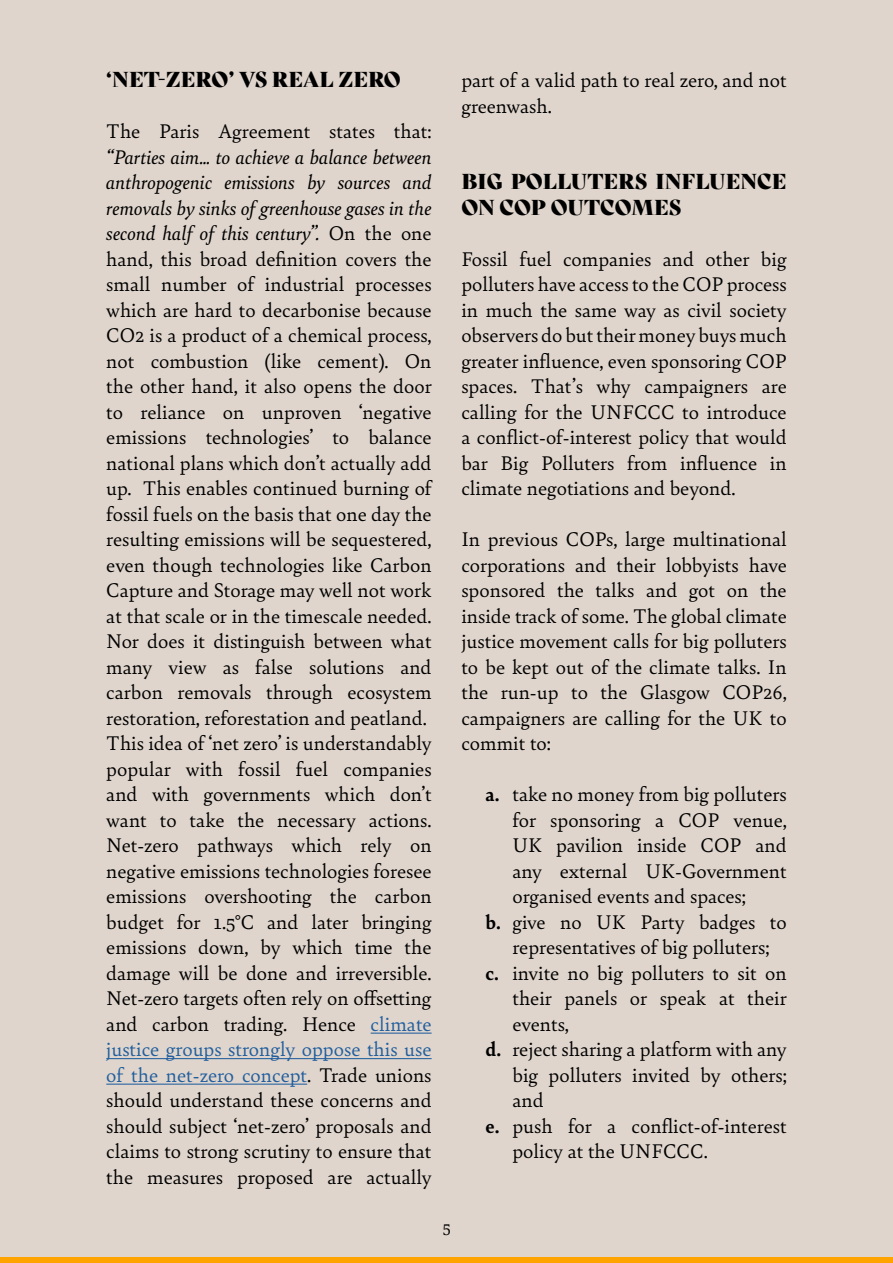
<style>
.page{position:relative;width:893px;height:1263px;background:#dfd5cc}
.page>*{position:absolute;margin:0;border:0;box-sizing:border-box;transform-origin:0 0}
.t1{font:21px/25.5px "Bely";color:#000}
.t2{font:21px/25.5px "Bely Display";color:#000}
.t3{font:18px "Bely";color:#000}
.s1{font-style:italic}
.s2{color:#215e9e}
.s3{font-weight:700}
</style>
<div class="page">
<div style="left:0;top:1257px;width:893px;height:6px;background:#ffa300"></div>
<hr style="left:371px;top:1032px;width:61px;height:2px;background:#215e9e">
<hr style="left:106px;top:1058px;width:326px;height:1px;background:#215e9e">
<hr style="left:106px;top:1083px;width:201px;height:2px;background:#215e9e">
<p class="t2" style="left:106px;top:65px;width:296px">‘NET-ZERO’ VS REAL ZERO</p>
<p class="t1" style="left:106px;top:118px;width:327px">The Paris Agreement states that:</p>
<p class="t1" style="left:106px;top:143px;width:327px"><span class="s1">“Parties aim… to achieve a balance between anthropogenic emissions by sources and removals by sinks of greenhouse gases in the second half of this century”.</span> On the one hand, this broad definition covers the small number of industrial processes which are hard to decarbonise because CO2 is a product of a chemical process, not combustion (like cement). On the other hand, it also opens the door to reliance on unproven ‘negative emissions technologies’ to balance national plans which don’t actually add up. This enables continued burning of fossil fuels on the basis that one day the resulting emissions will be sequestered, even though technologies like Carbon Capture and Storage may well not work at that scale or in the timescale needed.<br>Nor does it distinguish between what many view as false solutions and carbon removals through ecosystem restoration, reforestation and peatland.<br>This idea of ‘net zero’ is understandably popular with fossil fuel companies and with governments which don’t want to take the necessary actions.<br>Net-zero pathways which rely on negative emissions technologies foresee emissions overshooting the carbon budget for 1.5°C and later bringing emissions down, by which time the damage will be done and irreversible.<br>Net-zero targets often rely on offsetting and carbon trading. Hence <span class="s2">climate justice groups strongly oppose this use of the net-zero concept</span>. Trade unions should understand these concerns and should subject ‘net-zero’ proposals and claims to strong scrutiny to ensure that the measures proposed are actually</p>
<p class="t1" style="left:461px;top:66px;width:327px">part of a valid path to real zero, and not greenwash.</p>
<p class="t2" style="left:461px;top:167px;width:327px">BIG POLLUTERS INFLUENCE<br>ON COP OUTCOMES</p>
<p class="t1" style="left:461px;top:245px;width:327px;text-align:justify">Fossil fuel companies and other big polluters have access to the COP process in much the same way as civil society observers do but their money buys much greater influence, even sponsoring COP spaces. That’s why campaigners are calling for the UNFCCC to introduce a conflict-of-interest policy that would bar Big Polluters from influence in climate negotiations and beyond.</p>
<p class="t1" style="left:461px;top:525px;width:327px;text-align:justify">In previous COPs, large multinational corporations and their lobbyists have sponsored the talks and got on the inside track of some. The global climate justice movement calls for big polluters to be kept out of the climate talks. In the run-up to the Glasgow COP26, campaigners are calling for the UK to commit to:</p>
<p class="t1" style="left:485px;top:780px;width:303px"><span class="s3">a.</span> take no money from big polluters</p>
<p class="t1" style="left:512px;top:806px;width:276px">for sponsoring a COP venue,</p>
<p class="t1" style="left:512px;top:831px;width:276px">UK pavilion inside COP and</p>
<p class="t1" style="left:512px;top:857px;width:276px">any external UK-Government</p>
<p class="t1" style="left:512px;top:882px;width:235px">organised events and spaces;</p>
<p class="t1" style="left:485px;top:908px;width:303px"><span class="s3">b.</span> give no UK Party badges to</p>
<p class="t1" style="left:512px;top:933px;width:258px">representatives of big polluters;</p>
<p class="t1" style="left:485px;top:959px;width:303px"><span class="s3">c.</span> invite no big polluters to sit on</p>
<p class="t1" style="left:512px;top:984px;width:276px">their panels or speak at their</p>
<p class="t1" style="left:512px;top:1010px;width:58px">events,</p>
<p class="t1" style="left:485px;top:1035px;width:303px"><span class="s3">d.</span> reject sharing a platform with any</p>
<p class="t1" style="left:512px;top:1061px;width:276px">big polluters invited by others;</p>
<p class="t1" style="left:512px;top:1086px;width:33px">and</p>
<p class="t1" style="left:485px;top:1112px;width:303px"><span class="s3">e.</span> push for a conflict-of-interest</p>
<p class="t1" style="left:512px;top:1137px;width:197px">policy at the UNFCCC.</p>
<p class="t3" style="left:443px;top:1215px;width:9px">5</p>
</div>
